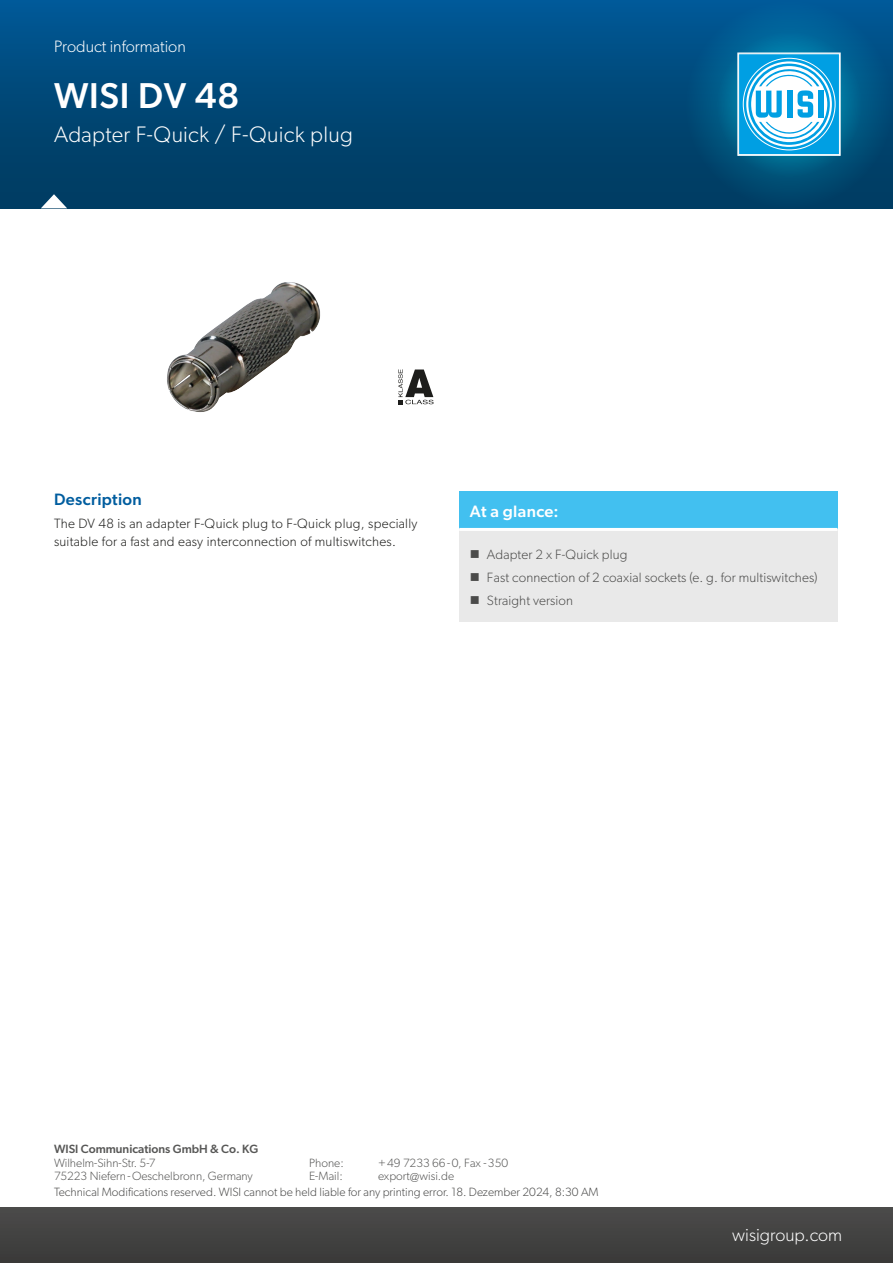
<style>
.page{position:relative;width:893px;height:1263px;background:#fff}
.page>*{position:absolute;margin:0;border:0;box-sizing:border-box;transform-origin:0 0}
.Headline_H1_24_pt{font:500 36px "Gibson";letter-spacing:.02em;color:#fff}
.Headline_H2{font:300 22.5px "Gibson";letter-spacing:.01em;color:#fff}
.t1{font:300 18px "Gibson";color:#fff}
.t2{font:300 16.5px "Gibson";color:#fff}
.Headline_H3_11_Pt{font:500 16.5px "Gibson";letter-spacing:.02em;color:#005d9f}
.Headline_H3_11_Pt-2{font:500 16.5px "Gibson";letter-spacing:.02em;color:#fff}
.Copy_neu{font:300 13.5px/18px "Gibson";letter-spacing:.02em;color:#1d1d1b}
.t3{font:300 13.5px "Gibson";letter-spacing:.01em;color:#4b4b4a}
.t4{font:300 12px "Gibson";color:#575756}
.t5{font:300 12px "Gibson";color:#4b4b4a}
.t6{font:500 12px "Gibson";color:#575756}
</style>
<div class="page">
<div style="left:0;top:0;width:893px;height:208px;background:linear-gradient(to bottom,#005794,#003a5d)"></div>
<div style="left:685px;top:0;width:208px;height:208px;background:linear-gradient(to bottom,#00609b,#004366);border-radius:50%"></div>
<svg style="left:716px;top:31px;width:146px;height:146px"></svg>
<div style="left:739px;top:54px;width:100px;height:101px;background:#009fe3"></div>
<svg style="left:743px;top:58px;width:93px;height:92px"></svg>
<svg style="left:744px;top:59px;width:91px;height:90px"></svg>
<svg style="left:746px;top:61px;width:86px;height:86px"></svg>
<svg style="left:748px;top:64px;width:82px;height:81px"></svg>
<svg style="left:751px;top:66px;width:76px;height:76px"></svg>
<div style="left:818px;top:91px;width:6px;height:27px;background:#009fe3"></div>
<svg style="left:756px;top:69px;width:63px;height:72px"></svg>
<div style="left:737px;top:53px;width:104px;height:103px;border:1px solid #fff"></div>
<div style="left:0;top:1208px;width:893px;height:55px;background:#424241"></div>
<svg style="left:41px;top:194px;width:26px;height:14px"></svg>
<div style="left:459px;top:491px;width:378px;height:38px;background:#42c0f0"></div>
<div style="left:459px;top:529px;width:378px;height:93px;background:#e9e9e9"></div>
<hr style="left:459px;top:528px;width:378px;height:3px;background:#fff">
<img style="left:167px;top:282px;width:266px;height:130px">
<svg style="left:398px;top:369px;width:36px;height:35px"></svg>
<p class="t2" style="left:54px;top:37px;width:133px">Product information</p>
<p class="Headline_H1_24_pt" style="left:54px;top:74px;width:187px">WISI DV 48</p>
<p class="Headline_H2" style="left:54px;top:121px;width:300px">Adapter F-Quick / F-Quick plug</p>
<p class="Headline_H3_11_Pt" style="left:54px;top:490px;width:89px">Description</p>
<p class="Copy_neu" style="left:54px;top:514px;width:365px">The DV 48 is an adapter F-Quick plug to F-Quick plug, specially suitable for a fast and easy interconnection of multiswitches.</p>
<p class="Headline_H3_11_Pt-2" style="left:470px;top:501px;width:90px">At a glance:</p>
<p class="t3" style="left:487px;top:546px;width:142px">Adapter 2 x F-Quick plug</p>
<p class="t3" style="left:487px;top:569px;width:332px">Fast connection of 2 coaxial sockets (e. g. for multiswitches)</p>
<p class="t3" style="left:487px;top:592px;width:88px">Straight version</p>
<p class="t6" style="left:54px;top:1142px;width:206px">WISI Communications GmbH &amp; Co. KG</p>
<p class="t4" style="left:54px;top:1155px;width:103px">Wilhelm-Sihn-Str. 5-7</p>
<p class="t4" style="left:309px;top:1155px;width:36px">Phone:</p>
<p class="t4" style="left:378px;top:1155px;width:132px">+49 7233 66-0, Fax -350</p>
<p class="t4" style="left:54px;top:1169px;width:200px">75223 Niefern-Oeschelbronn, Germany</p>
<p class="t4" style="left:309px;top:1169px;width:35px">E-Mail:</p>
<p class="t4" style="left:378px;top:1169px;width:78px">export@wisi.de</p>
<p class="t5" style="left:54px;top:1185px;width:546px">Technical Modifications reserved. WISI cannot be held liable for any printing error. 18. Dezember 2024, 8:30 AM</p>
<h3 class="t1" style="left:732px;top:1224px;width:111px">wisigroup.com</h3>
</div>
